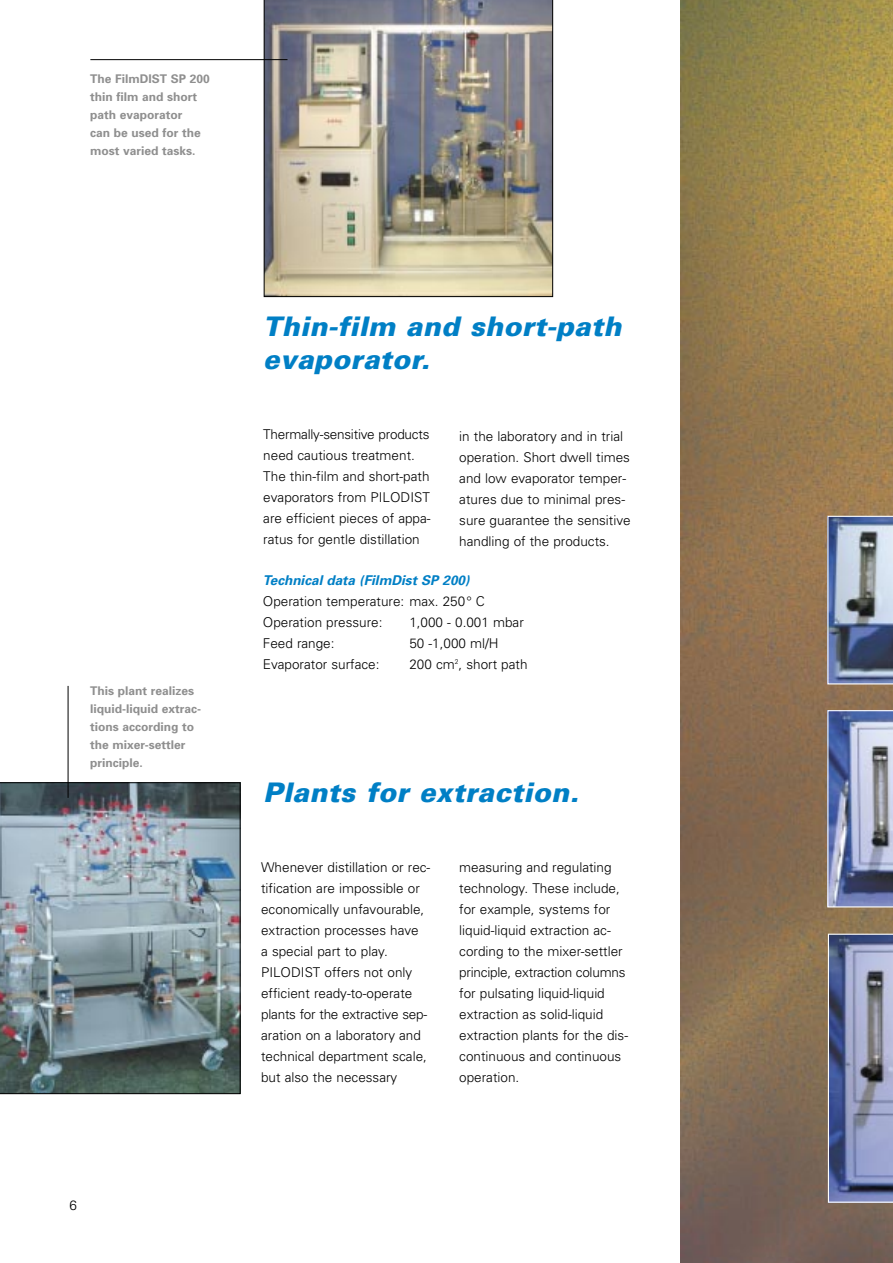
<style>
.page{position:relative;width:893px;height:1263px;background:#fff}
.page>*{position:absolute;margin:0;border:0;box-sizing:border-box;transform-origin:0 0}
.t1{font:italic 900 27px/32.4px "Univers";letter-spacing:.015em;color:#007fc5}
.t2{font:300 13.5px/21px "Univers";color:#000}
.t3{font:italic 700 13.5px "Univers";color:#007fc5}
.t4{font:700 12px/18px "Univers";color:#8f8f8f}
</style>
<div class="page">
<img style="left:0;top:782px;width:240px;height:312px">
<img style="left:680px;top:0;width:212px;height:1263px">
<img style="left:264px;top:0;width:289px;height:297px">
<hr style="left:90px;top:59px;width:197px;height:1px;background:#000">
<img style="left:827px;top:516px;width:65px;height:168px">
<img style="left:827px;top:710px;width:65px;height:198px">
<svg style="left:827px;top:934px;width:65px;height:269px;background:#7c84a8"></svg>
<hr style="left:68px;top:686px;width:1px;height:112px;background:#000">
<p class="t4" style="left:90px;top:71px;width:121px">The FilmDIST SP 200 thin film and short path evaporator<br>can be used for the most varied tasks.</p>
<p class="t4" style="left:90px;top:683px;width:112px">This plant realizes liquid-liquid extrac&shy;tions according to the mixer-settler principle.</p>
<p class="t2" style="left:70px;top:1196px;width:9px">6</p>
<h1 class="t1" style="left:263px;top:313px;width:359px">Thin-film and short-path evaporator.</h1>
<p class="t2" style="left:263px;top:425px;width:169px">Thermally-sensitive products need cautious treatment.<br>The thin-film and short-path evaporators from PILODIST are efficient pieces of appa&shy;ratus for gentle distillation</p>
<p class="t2" style="left:459px;top:427px;width:173px">in the laboratory and in trial operation. Short dwell times and low evaporator temper&shy;atures due to minimal pres&shy;sure guarantee the sensitive handling of the products.</p>
<p class="t3" style="left:263px;top:576px;width:208px">Technical data (FilmDist SP 200)</p>
<p class="t2" style="left:263px;top:592px;width:223px">Operation temperature: max. 250° C<br>Operation pressure:</p>
<p class="t2" style="left:409px;top:613px;width:116px">1,000 - 0.001 mbar</p>
<p class="t2" style="left:263px;top:634px;width:73px">Feed range:</p>
<p class="t2" style="left:409px;top:634px;width:91px">50 -1,000 ml/H</p>
<p class="t2" style="left:263px;top:655px;width:118px">Evaporator surface:</p>
<p class="t2" style="left:409px;top:655px;width:120px">200 cm<sup>2</sup>, short path</p>
<h1 class="t1" style="left:263px;top:778px;width:317px">Plants for extraction.</h1>
<p class="t2" style="left:261px;top:858px;width:171px">Whenever distillation or rec&shy;tification are impossible or economically unfavourable, extraction processes have<br>a special part to play.<br>PILODIST offers not only efficient ready-to-operate plants for the extractive sep&shy;aration on a laboratory and technical department scale, but also the necessary</p>
<p class="t2" style="left:459px;top:858px;width:170px">measuring and regulating technology. These include, for example, systems for liquid-liquid extraction ac&shy;cording to the mixer-settler principle, extraction columns for pulsating liquid-liquid extraction as solid-liquid extraction plants for the dis&shy;continuous and continuous operation.</p>
</div>
